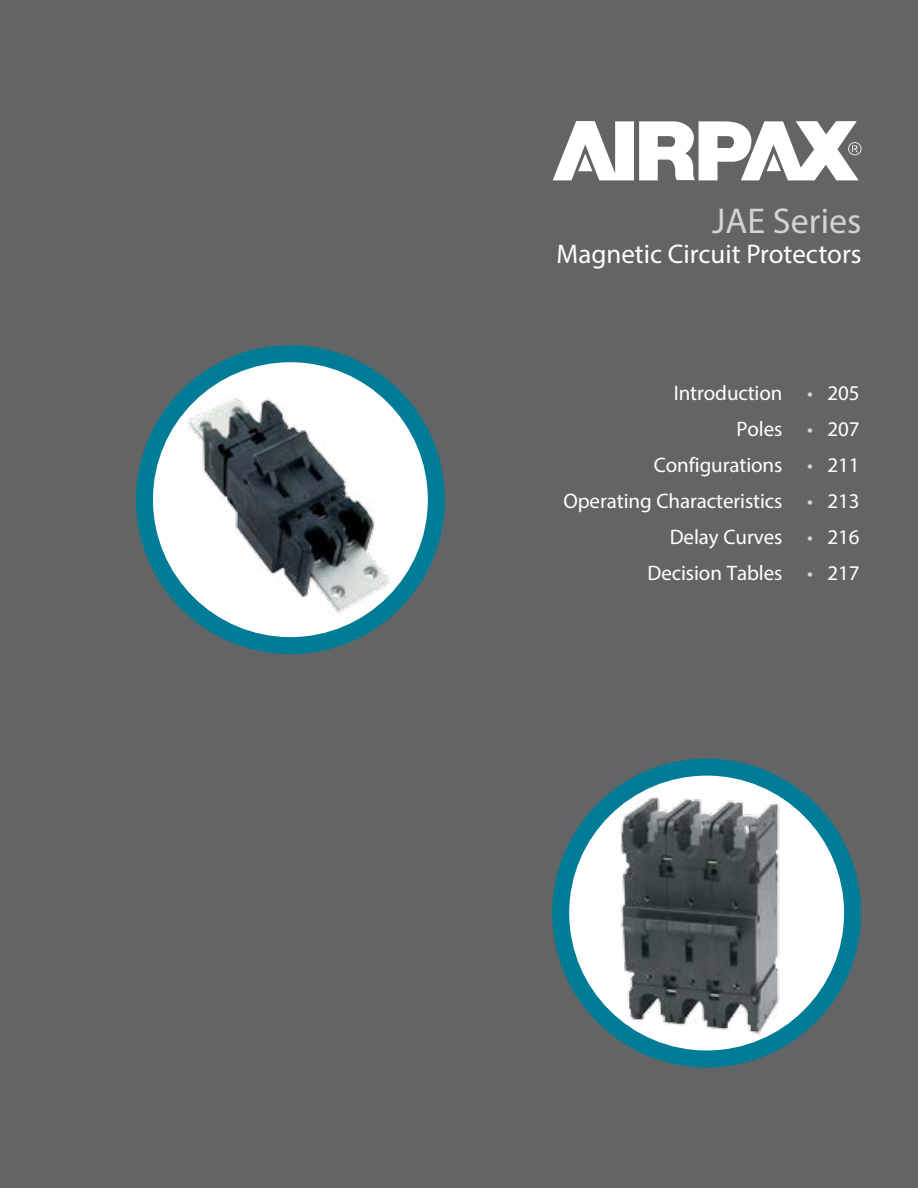
<style>
.page{position:relative;width:918px;height:1188px;background:#636466}
.page>*{position:absolute;margin:0;border:0;box-sizing:border-box;transform-origin:0 0}
.t1{font:36px "Myriad Pro";color:#d1d3d4}
.t2{font:27px "Myriad Pro";color:#fff}
.t3{font:21px/36px "Myriad Pro";letter-spacing:-.005em;color:#fff;text-align:right}
.s1{color:#d1d3d4}
</style>
<div class="page">
<svg style="left:553px;top:121px;width:309px;height:59px"></svg>
<svg style="left:561px;top:767px;width:292px;height:292px;background:#c2dfe6"></svg>
<img style="left:599px;top:787px;width:200px;height:255px">
<div style="left:552px;top:759px;width:309px;height:309px;border:17px solid #007c97;border-radius:50%"></div>
<svg style="left:144px;top:354px;width:292px;height:292px;background:#badce3"></svg>
<img style="left:183px;top:382px;width:217px;height:242px">
<div style="left:136px;top:345px;width:309px;height:309px;border:17px solid #007c97;border-radius:50%"></div>
<h1 class="t1" style="left:712px;top:199px;width:151px">JAE Series</h1>
<p class="t2" style="left:557px;top:237px;width:306px">Magnetic Circuit Protectors</p>
<p class="t3" style="left:563px;top:375px;width:221px">Introduction<br>Poles<br>Configurations<br>Operating Characteristics<br>Delay Curves<br>Decision Tables</p>
<p class="t3" style="left:807px;top:375px;width:54px"><span class="s1">•</span> 205</p>
<p class="t3" style="left:807px;top:411px;width:54px"><span class="s1">•</span> 207</p>
<p class="t3" style="left:807px;top:447px;width:54px"><span class="s1">•</span> 211</p>
<p class="t3" style="left:807px;top:483px;width:54px"><span class="s1">•</span> 213</p>
<p class="t3" style="left:807px;top:519px;width:54px"><span class="s1">•</span> 216</p>
<p class="t3" style="left:807px;top:555px;width:54px"><span class="s1">•</span> 217</p>
</div>
